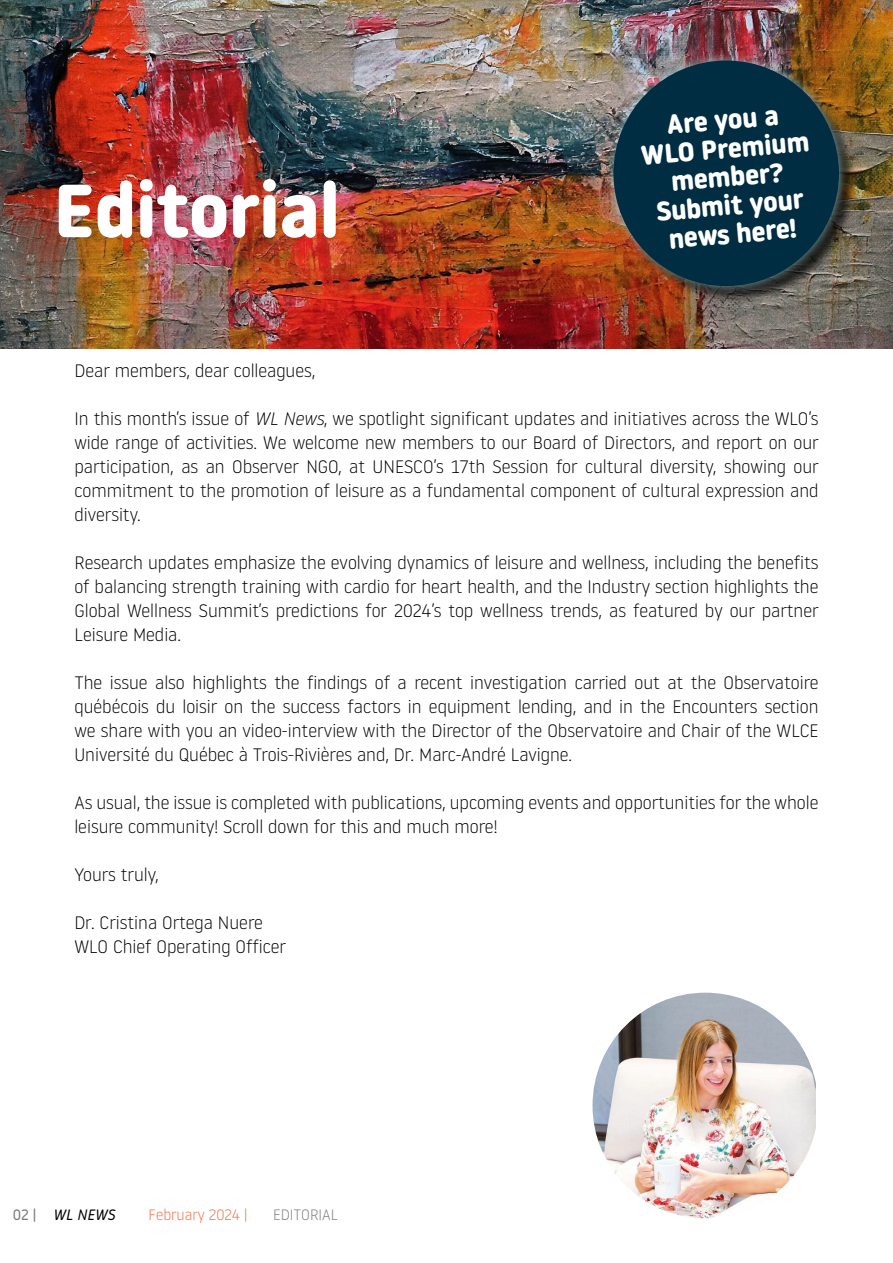
<style>
.page{position:relative;width:893px;height:1263px;background:#fff}
.page>*{position:absolute;margin:0;border:0;box-sizing:border-box;transform-origin:0 0}
.t1{font:700 75px "Noway Round";color:#fff}
.t2{font:700 27px/28.5px "Noway Round";color:#fff;text-align:center}
.t3{font:300 18px/24px "Noway Round";color:#000;text-align:justify}
.t4{font:300 15px "Noway Round";color:#f16c43}
.t5{font:italic 15px "Noway Round";color:#000}
.t6{font:300 15px "Noway Round";color:#797a7d}
.s1{font-style:italic}
.s2{font-style:normal;color:#797a7d}
</style>
<div class="page">
<img style="left:0;top:0;width:893px;height:349px">
<div style="left:616px;top:63px;width:241px;height:242px;background:#000;opacity:.75"></div>
<div style="left:604px;top:51px;width:245px;height:244px;background:#96cfd4;opacity:.75"></div>
<div style="left:613px;top:60px;width:226px;height:226px;background:#002d42;border-radius:50%"></div>
<img style="left:592px;top:993px;width:224px;height:225px">
<h1 class="t1" style="left:54px;top:167px;width:287px">Editorial</h1>
<h2 class="t2" style="left:637px;top:113px;width:170px;rotate:-5deg">Are you a<br>WLO Premium member?<br>Submit your news here!</h2>
<p class="t3" style="left:74px;top:358px;width:243px">Dear members, dear colleagues,</p>
<p class="t3" style="left:74px;top:406px;width:746px">In this month’s issue of <span class="s1">WL News</span>, we spotlight significant updates and initiatives across the WLO’s wide range of activities. We welcome new members to our Board of Directors, and report on our participation, as an Observer NGO, at UNESCO’s 17th Session for cultural diversity, showing our commitment to the promotion of leisure as a fundamental component of cultural expression and diversity.</p>
<p class="t3" style="left:74px;top:550px;width:746px">Research updates emphasize the evolving dynamics of leisure and wellness, including the benefits of balancing strength training with cardio for heart health, and the Industry section highlights the Global Wellness Summit’s predictions for 2024’s top wellness trends, as featured by our partner Leisure Media.</p>
<p class="t3" style="left:74px;top:670px;width:746px">The issue also highlights the findings of a recent investigation carried out at the Observatoire québécois du loisir on the success factors in equipment lending, and in the Encounters section we share with you an video-interview with the Director of the Observatoire and Chair of the WLCE Université du Québec à Trois-Rivières and, Dr. Marc-André Lavigne.</p>
<p class="t3" style="left:74px;top:790px;width:745px">As usual, the issue is completed with publications, upcoming events and opportunities for the whole leisure community! Scroll down for this and much more!</p>
<p class="t3" style="left:74px;top:862px;width:86px">Yours truly,</p>
<p class="t3" style="left:74px;top:910px;width:213px">Dr. Cristina Ortega Nuere<br>WLO Chief Operating Officer</p>
<p class="t5" style="left:13px;top:1204px;width:104px"><span class="s2">02 |</span> WL NEWS</p>
<p class="t4" style="left:149px;top:1204px;width:100px">February 2024 |</p>
<p class="t6" style="left:273px;top:1204px;width:66px">EDITORIAL</p>
</div>
